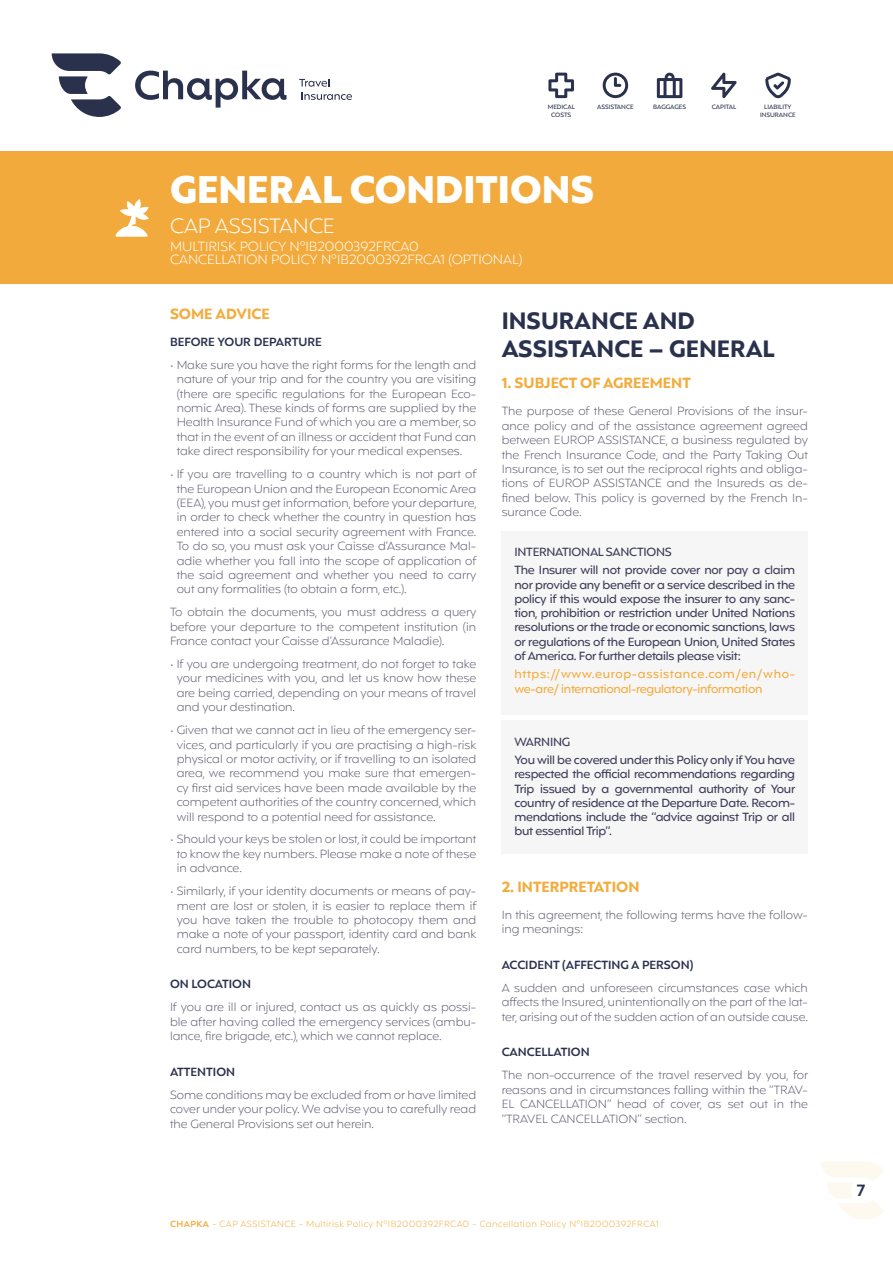
<style>
.page{position:relative;width:893px;height:1263px;background:#fff}
.page>*{position:absolute;margin:0;border:0;box-sizing:border-box;transform-origin:0 0}
.t1{font:900 39px "Mangueira Alt";color:#fff}
.t2{font:700 24px/28.8px "Mangueira Alt";color:#2a314d}
.t3{font:300 21px "Mangueira Alt";color:#fff}
.t4{font:600 16.5px "Mangueira Alt";color:#2a314d}
.t5{font:700 15px "Mangueira Alt";color:#f3ac3d}
.t6{font:300 13.5px/13.5px "Mangueira Alt";color:#fff}
.t7{font:300 12px/14.4px "Mangueira Alt";color:#605b72;text-align:justify}
.t8{font:500 12px/14.2px "Mangueira Alt";letter-spacing:-.02em;color:#3c3d57}
.t9{font:500 12px/14.2px "Mangueira Alt";letter-spacing:-.02em;color:#f3ac3d}
.t10{font:600 12px "Mangueira Alt";color:#2a314d}
.t11{font:300 9px "Mangueira Alt";letter-spacing:.05em;color:#f3ac3d}
.t12{font:500 6.3px/7.6px "Mangueira Alt";color:#2a314d;text-align:center}
.s1{font-weight:600}
</style>
<div class="page">
<svg style="left:821px;top:1162px;width:63px;height:57px"></svg>
<div style="left:502px;top:531px;width:306px;height:183px;background:#f7f6f7"></div>
<div style="left:502px;top:720px;width:306px;height:134px;background:#f7f6f7"></div>
<div style="left:0;top:152px;width:893px;height:132px;background:#f3aa3c"></div>
<svg style="left:115px;top:199px;width:34px;height:38px"></svg>
<svg style="left:548px;top:73px;width:26px;height:25px"></svg>
<svg style="left:603px;top:73px;width:25px;height:25px"></svg>
<svg style="left:657px;top:73px;width:25px;height:25px"></svg>
<svg style="left:765px;top:73px;width:26px;height:25px"></svg>
<svg style="left:711px;top:73px;width:26px;height:25px"></svg>
<svg style="left:52px;top:53px;width:69px;height:64px"></svg>
<svg style="left:135px;top:71px;width:152px;height:37px"></svg>
<svg style="left:299px;top:79px;width:53px;height:21px"></svg>
<p class="t12" style="left:548px;top:103px;width:29px">MEDICAL<br>COSTS</p>
<p class="t12" style="left:597px;top:103px;width:38px">ASSISTANCE</p>
<p class="t12" style="left:653px;top:103px;width:34px">BAGGAGES</p>
<p class="t12" style="left:712px;top:103px;width:26px">CAPITAL</p>
<p class="t12" style="left:760px;top:103px;width:37px">LIABILITY<br>INSURANCE</p>
<h1 class="t1" style="left:170px;top:164px;width:425px">GENERAL CONDITIONS</h1>
<h3 class="t3" style="left:170px;top:212px;width:166px">CAP ASSISTANCE</h3>
<p class="t6" style="left:170px;top:241px;width:354px">MULTIRISK POLICY N°IB2000392FRCA0<br>CANCELLATION POLICY N°IB2000392FRCA1 (OPTIONAL)</p>
<p class="t5" style="left:170px;top:304px;width:101px">SOME ADVICE</p>
<p class="t10" style="left:170px;top:334px;width:153px">BEFORE YOUR DEPARTURE</p>
<p class="t7" style="left:170px;top:358px;width:308px;text-align:center">• Make sure you have the right forms for the length and nature of your trip and for the country you are visiting (there are specific regulations for the European Eco&shy;nomic Area). These kinds of forms are supplied by the Health Insurance Fund of which you are a member, so that in the event of an illness or accident that Fund can take direct responsibility for your medical expenses.</p>
<p class="t7" style="left:177px;top:468px;width:301px;text-indent:-7px">• If you are travelling to a country which is not part of the European Union and the European Economic Area (EEA), you must get information, before your departure, in order to check whether the country in question has entered into a social security agreement with France.<br>To do so, you must ask your Caisse d’Assurance Mal&shy;adie whether you fall into the scope of application of the said agreement and whether you need to carry out any formalities (to obtain a form, etc.).</p>
<p class="t7" style="left:170px;top:606px;width:308px">To obtain the documents, you must address a query before your departure to the competent institution (in France contact your Caisse d’Assurance Maladie).</p>
<p class="t7" style="left:177px;top:658px;width:301px;text-indent:-7px">• If you are undergoing treatment, do not forget to take your medicines with you, and let us know how these are being carried, depending on your means of travel and your destination.</p>
<p class="t7" style="left:177px;top:724px;width:301px;text-indent:-7px">• Given that we cannot act in lieu of the emergency ser&shy;vices, and particularly if you are practising a high-risk physical or motor activity, or if travelling to an isolated area, we recommend you make sure that emergen&shy;cy first aid services have been made available by the competent authorities of the country concerned, which will respond to a potential need for assistance.</p>
<p class="t7" style="left:177px;top:833px;width:301px;text-indent:-7px">• Should your keys be stolen or lost, it could be important to know the key numbers. Please make a note of these in advance.</p>
<p class="t7" style="left:177px;top:885px;width:301px;text-indent:-7px">• Similarly, if your identity documents or means of pay&shy;ment are lost or stolen, it is easier to replace them if you have taken the trouble to photocopy them and make a note of your passport, identity card and bank card numbers, to be kept separately.</p>
<p class="t10" style="left:170px;top:976px;width:83px">ON LOCATION</p>
<p class="t7" style="left:170px;top:1001px;width:308px">If you are ill or injured, contact us as quickly as possi&shy;ble after having called the emergency services (ambu&shy;lance, fire brigade, etc.), which we cannot replace.</p>
<p class="t10" style="left:170px;top:1064px;width:67px">ATTENTION</p>
<p class="t7" style="left:170px;top:1088px;width:308px">Some conditions may be excluded from or have limited cover under your policy. We advise you to carefully read the General Provisions set out herein.</p>
<h2 class="t2" style="left:502px;top:308px;width:275px">INSURANCE AND<br>ASSISTANCE – GENERAL</h2>
<p class="t5" style="left:502px;top:373px;width:191px">1. SUBJECT OF AGREEMENT</p>
<p class="t7" style="left:502px;top:405px;width:308px">The purpose of these General Provisions of the insur&shy;ance policy and of the assistance agreement agreed between EUROP ASSISTANCE, a business regulated by the French Insurance Code, and the Party Taking Out Insurance, is to set out the reciprocal rights and obliga&shy;tions of EUROP ASSISTANCE and the Insureds as de&shy;fined below. This policy is governed by the French In&shy;surance Code.</p>
<p class="t8" style="left:514px;top:543px;width:282px;line-height:18.5px">INTERNATIONAL SANCTIONS<br>The Insurer will not provide cover nor pay a claim</p>
<p class="t8" style="left:514px;top:578px;width:282px;text-align:justify">nor provide any benefit or a service described in the policy if this would expose the insurer to any sanc&shy;tion, prohibition or restriction under United Nations resolutions or the trade or economic sanctions, laws or regulations of the European Union, United States of America. For further details please visit:</p>
<p class="t9" style="left:514px;top:668px;width:282px">https://www.europ-assistance.com/en/who&shy;we-are/ international-regulatory-information</p>
<p class="t8" style="left:514px;top:733px;width:282px;line-height:18.5px">WARNING<br>You will be covered under this Policy only if You have</p>
<p class="t8" style="left:514px;top:768px;width:282px;text-align:justify">respected the official recommendations regarding Trip issued by a governmental authority of Your country of residence at the Departure Date. Recom&shy;mendations include the “advice against Trip or all but essential Trip”.</p>
<p class="t5" style="left:502px;top:877px;width:139px">2. INTERPRETATION</p>
<p class="t7" style="left:502px;top:909px;width:308px">In this agreement, the following terms have the follow&shy;ing meanings:</p>
<p class="t10" style="left:502px;top:957px;width:193px">ACCIDENT (AFFECTING A PERSON)</p>
<p class="t7" style="left:502px;top:982px;width:308px">A sudden and unforeseen circumstances case which affects the Insured, unintentionally on the part of the lat&shy;ter, arising out of the sudden action of an outside cause.</p>
<p class="t10" style="left:502px;top:1044px;width:89px">CANCELLATION</p>
<p class="t7" style="left:502px;top:1069px;width:308px">The non-occurrence of the travel reserved by you, for reasons and in circumstances falling within the “TRAV-EL CANCELLATION” head of cover, as set out in the “TRAVEL CANCELLATION” section.</p>
<p class="t11" style="left:170px;top:1218px;width:490px"><span class="s1">CHAPKA</span> - CAP ASSISTANCE - Multirisk Policy N°IB2000392FRCA0 - Cancellation Policy N°IB2000392FRCA1</p>
<h3 class="t4" style="left:857px;top:1179px;width:10px">7</h3>
</div>
